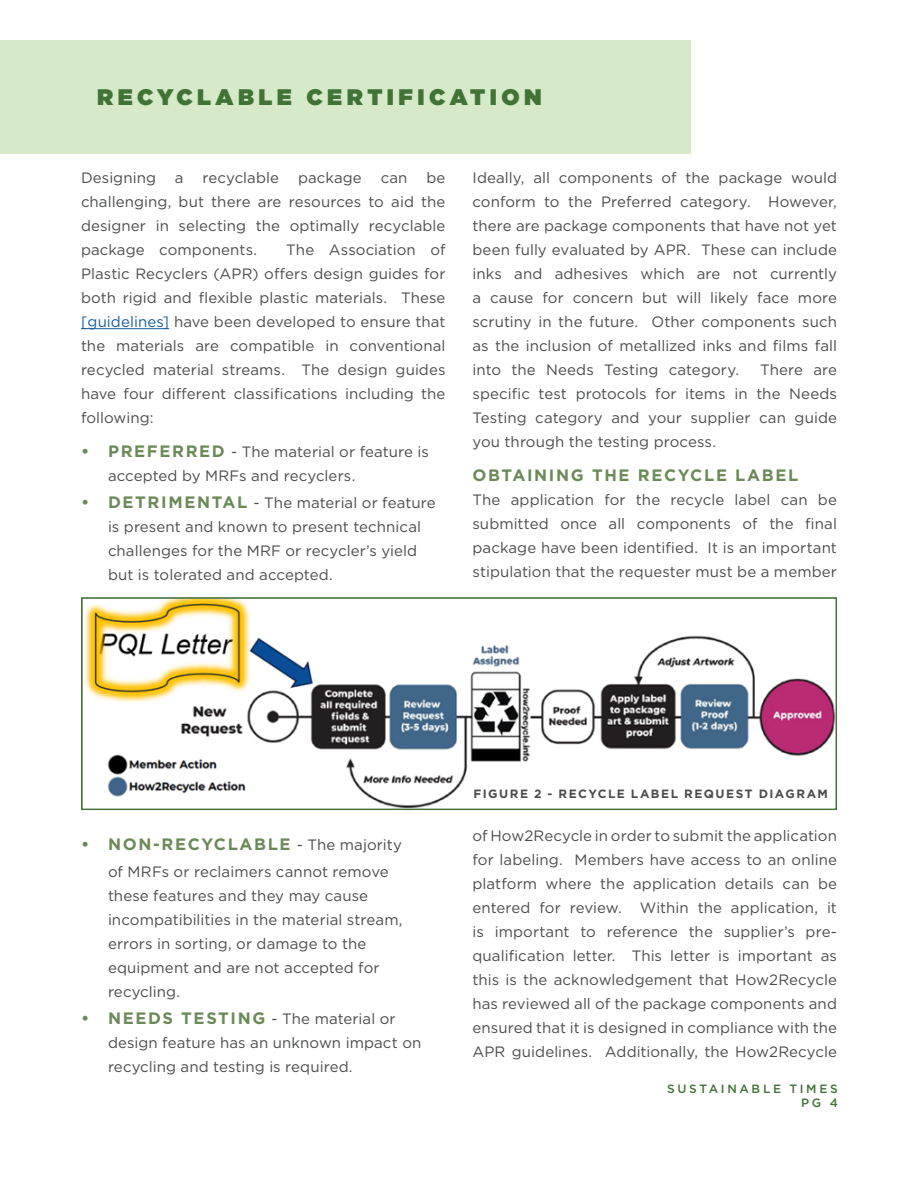
<style>
.page{position:relative;width:918px;height:1188px;background:#fff}
.page>*{position:absolute;margin:0;border:0;box-sizing:border-box;transform-origin:0 0}
._01_Heading_Grn{font:900 22.5px "Gotham";letter-spacing:.2em;color:#417236}
._01_Heading_Grn-2{font:700 16.5px "Gotham";letter-spacing:.1em;color:#6c8a58}
._01_Heading_Grn-3{font:15px/24px "Gotham";letter-spacing:.005em;color:#4b4c4d;text-align:justify}
.t1{font:700 12px "Gotham";letter-spacing:.12em;color:#4b4c4d}
.t2{font:500 12px/14px "Gotham";letter-spacing:.22em;color:#417236;text-align:right}
.s1{color:#175d9e}
.s2{font-weight:700;font-size:16.5px;color:#6c8a58}
.s3{font-weight:400;font-size:15px;color:#4b4c4d}
</style>
<div class="page">
<img style="left:84px;top:599px;width:751px;height:209px">
<div style="left:81px;top:597px;width:756px;height:213px;border:1px solid #417236"></div>
<hr style="left:81px;top:328px;width:88px;height:1px;background:#175d9e">
<div style="left:0;top:40px;width:691px;height:114px;background:#d6e9c9"></div>
<p class="_01_Heading_Grn" style="left:97px;top:81px;width:446px">RECYCLABLE CERTIFICATION</p>
<p class="_01_Heading_Grn-3" style="left:81px;top:166px;width:366px;text-indent:345px">be challenging, but there are resources to aid the designer in selecting the optimally recyclable package components.</p>
<p class="_01_Heading_Grn-3" style="left:81px;top:166px;width:76px">Designing</p>
<p class="_01_Heading_Grn-3" style="left:175px;top:166px;width:10px">a</p>
<p class="_01_Heading_Grn-3" style="left:202px;top:166px;width:78px">recyclable</p>
<p class="_01_Heading_Grn-3" style="left:298px;top:166px;width:65px">package</p>
<p class="_01_Heading_Grn-3" style="left:381px;top:166px;width:28px">can</p>
<p class="_01_Heading_Grn-3" style="left:81px;top:238px;width:366px;text-indent:205px">The Association of Plastic Recyclers (APR) offers design guides for both rigid and flexible plastic materials. These <span class="s1">[guidelines]</span> have been developed to ensure that the materials are compatible in conventional recycled material streams. The design guides have four different classifications including the following:</p>
<p class="_01_Heading_Grn-3" style="left:108px;top:439px;width:322px;text-indent:-27px"><span class="s2">• PREFERRED</span> - The material or feature is accepted by MRFs and recyclers.</p>
<p class="_01_Heading_Grn-3" style="left:108px;top:490px;width:329px;text-align:left;text-indent:-27px"><span class="s2">• DETRIMENTAL</span> - The material or feature is present and known to present technical challenges for the MRF or recycler’s yield but is tolerated and accepted.</p>
<p class="_01_Heading_Grn-3" style="left:472px;top:166px;width:366px">Ideally, all components of the package would conform to the Preferred category. However, there are package components that have not yet been fully evaluated by APR. These can include inks and adhesives which are not currently a cause for concern but will likely face more scrutiny in the future. Other components such as the inclusion of metallized inks and films fall into the Needs Testing category.</p>
<p class="_01_Heading_Grn-3" style="left:472px;top:358px;width:366px;text-indent:288px">There are specific test protocols for items in the Needs Testing category and your supplier can guide you through the testing process.</p>
<p class="_01_Heading_Grn-2" style="left:472px;top:464px;width:327px">OBTAINING THE RECYCLE LABEL</p>
<p class="_01_Heading_Grn-3" style="left:472px;top:487px;width:366px">The application for the recycle label can be submitted once all components of the final package have been identified. It is an important stipulation that the requester must be a member</p>
<p class="_01_Heading_Grn-2" style="left:81px;top:833px;width:323px">• NON-RECYCLABLE <span class="s3">- The majority</span></p>
<p class="_01_Heading_Grn-3" style="left:108px;top:859px;width:296px;text-align:left">of MRFs or reclaimers cannot remove these features and they may cause incompatibilities in the material stream, errors in sorting, or damage to the equipment and are not accepted for recycling.</p>
<p class="_01_Heading_Grn-3" style="left:108px;top:1006px;width:315px;text-align:left;text-indent:-27px"><span class="s2">• NEEDS TESTING</span> - The material or design feature has an unknown impact on recycling and testing is required.</p>
<p class="t1" style="left:473px;top:786px;width:356px">FIGURE 2 - RECYCLE LABEL REQUEST DIAGRAM</p>
<p class="_01_Heading_Grn-3" style="left:472px;top:823px;width:366px">of How2Recycle in order to submit the application for labeling. Members have access to an online platform where the application details can be entered for review. Within the application, it is important to reference the supplier’s pre&shy;qualification letter. This letter is important as this is the acknowledgement that How2Recycle has reviewed all of the package components and ensured that it is designed in compliance with the APR guidelines. Additionally, the How2Recycle</p>
<p class="t2" style="left:667px;top:1081px;width:172px">SUSTAINABLE TIMES<br>PG 4</p>
</div>
